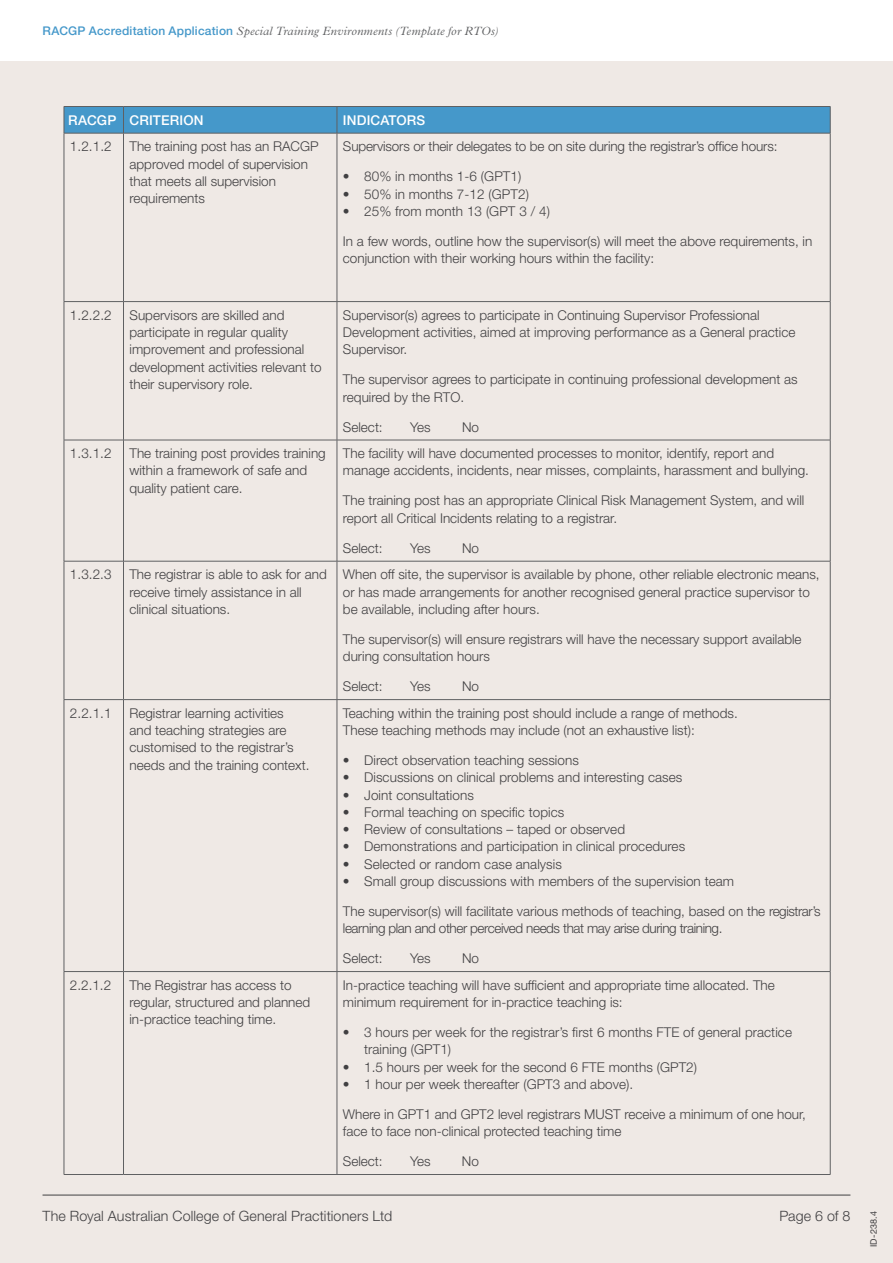
<style>
.page{position:relative;width:893px;height:1263px;background:#fff}
.page>*{position:absolute;margin:0;border:0;box-sizing:border-box;transform-origin:0 0}
.t1{font:300 14.25px "Helvetica Neue LT Std";letter-spacing:.01em;color:#414042}
.t2{font:300 13.5px/17.2px "Helvetica Neue LT Std";color:#414042}
.t3{font:300 13.5px/17.2px "Helvetica Neue LT Std";letter-spacing:-.03em;color:#414042}
.t4{font:500 13.5px "Helvetica Neue LT Std";letter-spacing:.01em;color:#fff}
.t5{font:italic 300 12px "Plantin MT Std";letter-spacing:.015em;color:#5f6062}
.t6{font:9px "Helvetica Neue LT Std";color:#414042}
.s1{font-family:"Helvetica Neue LT Std";font-weight:500;font-style:normal;color:#4598ca}
</style>
<div class="page">
<div style="left:0;top:62px;width:893px;height:1201px;background:#efe9e5"></div>
<hr style="left:43px;top:1195px;width:807px;height:1px;background:#414042">
<hr style="left:64px;top:133px;width:1px;height:168px;background:#5f6062">
<hr style="left:123px;top:133px;width:1px;height:168px;background:#5f6062">
<hr style="left:337px;top:133px;width:1px;height:168px;background:#5f6062">
<hr style="left:830px;top:133px;width:1px;height:168px;background:#5f6062">
<hr style="left:64px;top:301px;width:59px;height:1px;background:#5f6062">
<hr style="left:64px;top:302px;width:1px;height:138px;background:#5f6062">
<hr style="left:123px;top:301px;width:214px;height:1px;background:#5f6062">
<hr style="left:123px;top:302px;width:1px;height:138px;background:#5f6062">
<hr style="left:337px;top:301px;width:493px;height:1px;background:#5f6062">
<hr style="left:337px;top:302px;width:1px;height:138px;background:#5f6062">
<hr style="left:830px;top:302px;width:1px;height:138px;background:#5f6062">
<hr style="left:64px;top:440px;width:59px;height:1px;background:#5f6062">
<hr style="left:64px;top:440px;width:1px;height:121px;background:#5f6062">
<hr style="left:123px;top:440px;width:214px;height:1px;background:#5f6062">
<hr style="left:123px;top:440px;width:1px;height:121px;background:#5f6062">
<hr style="left:337px;top:440px;width:493px;height:1px;background:#5f6062">
<hr style="left:337px;top:440px;width:1px;height:121px;background:#5f6062">
<hr style="left:830px;top:440px;width:1px;height:121px;background:#5f6062">
<hr style="left:64px;top:561px;width:59px;height:1px;background:#5f6062">
<hr style="left:64px;top:561px;width:1px;height:138px;background:#5f6062">
<hr style="left:123px;top:561px;width:214px;height:1px;background:#5f6062">
<hr style="left:123px;top:561px;width:1px;height:138px;background:#5f6062">
<hr style="left:337px;top:561px;width:493px;height:1px;background:#5f6062">
<hr style="left:337px;top:561px;width:1px;height:138px;background:#5f6062">
<hr style="left:830px;top:561px;width:1px;height:138px;background:#5f6062">
<hr style="left:64px;top:699px;width:59px;height:1px;background:#5f6062">
<hr style="left:64px;top:700px;width:1px;height:271px;background:#5f6062">
<hr style="left:123px;top:699px;width:214px;height:1px;background:#5f6062">
<hr style="left:123px;top:700px;width:1px;height:271px;background:#5f6062">
<hr style="left:337px;top:699px;width:493px;height:1px;background:#5f6062">
<hr style="left:337px;top:700px;width:1px;height:271px;background:#5f6062">
<hr style="left:830px;top:700px;width:1px;height:271px;background:#5f6062">
<hr style="left:64px;top:971px;width:59px;height:1px;background:#5f6062">
<hr style="left:64px;top:972px;width:1px;height:202px;background:#5f6062">
<hr style="left:123px;top:971px;width:214px;height:1px;background:#5f6062">
<hr style="left:123px;top:972px;width:1px;height:202px;background:#5f6062">
<hr style="left:337px;top:971px;width:493px;height:1px;background:#5f6062">
<hr style="left:337px;top:972px;width:1px;height:202px;background:#5f6062">
<hr style="left:830px;top:972px;width:1px;height:202px;background:#5f6062">
<hr style="left:64px;top:1174px;width:59px;height:1px;background:#5f6062">
<hr style="left:123px;top:1174px;width:214px;height:1px;background:#5f6062">
<hr style="left:337px;top:1174px;width:493px;height:1px;background:#5f6062">
<svg style="left:64px;top:106px;width:767px;height:27px;background:#4694c4"></svg>
<hr style="left:64px;top:133px;width:59px;height:1px;background:#5f6062">
<hr style="left:123px;top:133px;width:214px;height:1px;background:#5f6062">
<hr style="left:337px;top:133px;width:493px;height:1px;background:#5f6062">
<p class="t5" style="left:43px;top:24px;width:457px"><span class="s1">RACGP Accreditation Application</span> Special Training Environments (Template for RTOs)</p>
<p class="t4" style="left:68px;top:112px;width:137px">RACGP CRITERION</p>
<p class="t4" style="left:343px;top:112px;width:84px">INDICATORS</p>
<p class="t2" style="left:70px;top:138px;width:43px">1.2.1.2</p>
<p class="t2" style="left:129px;top:138px;width:191px">The training post has an RACGP approved model of supervision that meets all supervision requirements</p>
<p class="t2" style="left:343px;top:138px;width:436px">Supervisors or their delegates to be on site during the registrar’s office hours:</p>
<p class="t2" style="left:343px;top:168px;width:180px">• 80% in months 1-6 (GPT1)</p>
<p class="t2" style="left:343px;top:185px;width:187px">• 50% in months 7-12 (GPT2)</p>
<p class="t2" style="left:343px;top:202px;width:208px">• 25% from month 13 (GPT 3 / 4)</p>
<p class="t2" style="left:343px;top:232px;width:471px">In a few words, outline how the supervisor(s) will meet the above requirements, in conjunction with their working hours within the facility:</p>
<p class="t2" style="left:70px;top:306px;width:43px">1.2.2.2</p>
<p class="t2" style="left:129px;top:306px;width:194px">Supervisors are skilled and participate in regular quality improvement and professional development activities relevant to their supervisory role.</p>
<p class="t2" style="left:343px;top:306px;width:454px">Supervisor(s) agrees to participate in Continuing Supervisor Professional<br>Development activities, aimed at improving performance as a General practice<br>Supervisor.</p>
<p class="t2" style="left:343px;top:371px;width:456px">The supervisor agrees to participate in continuing professional development as required by the RTO.</p>
<p class="t2" style="left:343px;top:418px;width:41px">Select:</p>
<p class="t2" style="left:410px;top:418px;width:22px">Yes</p>
<p class="t2" style="left:462px;top:418px;width:19px">No</p>
<p class="t2" style="left:70px;top:444px;width:43px">1.3.1.2</p>
<p class="t2" style="left:129px;top:444px;width:198px">The training post provides training within a framework of safe and quality patient care.</p>
<p class="t2" style="left:343px;top:444px;width:468px">The facility will have documented processes to monitor, identify, report and manage accidents, incidents, near misses, complaints, harassment and bullying.</p>
<p class="t2" style="left:343px;top:492px;width:463px">The training post has an appropriate Clinical Risk Management System, and will report all Critical Incidents relating to a registrar.</p>
<p class="t2" style="left:343px;top:539px;width:41px">Select:</p>
<p class="t2" style="left:410px;top:539px;width:22px">Yes</p>
<p class="t2" style="left:462px;top:539px;width:19px">No</p>
<p class="t2" style="left:70px;top:566px;width:43px">1.3.2.3</p>
<p class="t2" style="left:129px;top:566px;width:199px">The registrar is able to ask for and receive timely assistance in all clinical situations.</p>
<p class="t2" style="left:343px;top:566px;width:478px">When off site, the supervisor is available by phone, other reliable electronic means, or has made arrangements for another recognised general practice supervisor to be available, including after hours.</p>
<p class="t2" style="left:343px;top:630px;width:460px">The supervisor(s) will ensure registrars will have the necessary support available during consultation hours</p>
<p class="t2" style="left:343px;top:677px;width:41px">Select:</p>
<p class="t2" style="left:410px;top:677px;width:22px">Yes</p>
<p class="t2" style="left:462px;top:677px;width:19px">No</p>
<p class="t2" style="left:70px;top:704px;width:43px">2.2.1.1</p>
<p class="t2" style="left:129px;top:704px;width:182px">Registrar learning activities<br>and teaching strategies are customised to the registrar’s needs and the training context.</p>
<p class="t2" style="left:343px;top:704px;width:396px">Teaching within the training post should include a range of methods.<br>These teaching methods may include (not an exhaustive list):</p>
<p class="t2" style="left:343px;top:751px;width:237px">• Direct observation teaching sessions</p>
<p class="t2" style="left:343px;top:769px;width:341px">• Discussions on clinical problems and interesting cases</p>
<p class="t2" style="left:343px;top:786px;width:132px">• Joint consultations</p>
<p class="t2" style="left:343px;top:803px;width:223px">• Formal teaching on specific topics</p>
<p class="t2" style="left:343px;top:820px;width:284px">• Review of consultations – taped or observed</p>
<p class="t2" style="left:343px;top:838px;width:344px">• Demonstrations and participation in clinical procedures</p>
<p class="t2" style="left:343px;top:855px;width:220px">• Selected or random case analysis</p>
<p class="t2" style="left:343px;top:872px;width:393px">• Small group discussions with members of the supervision team</p>
<p class="t3" style="left:343px;top:902px;width:479px">The supervisor(s) will facilitate various methods of teaching, based on the registrar’s learning plan and other perceived needs that may arise during training.</p>
<p class="t2" style="left:343px;top:949px;width:41px">Select:</p>
<p class="t2" style="left:410px;top:949px;width:22px">Yes</p>
<p class="t2" style="left:462px;top:949px;width:19px">No</p>
<p class="t2" style="left:70px;top:976px;width:43px">2.2.1.2</p>
<p class="t2" style="left:129px;top:976px;width:182px">The Registrar has access to regular, structured and planned in-practice teaching time.</p>
<p class="t2" style="left:343px;top:976px;width:433px">In-practice teaching will have sufficient and appropriate time allocated. The minimum requirement for in-practice teaching is:</p>
<p class="t2" style="left:364px;top:1023px;width:429px;text-indent:-21px">• 3 hours per week for the registrar’s first 6 months FTE of general practice training (GPT1)</p>
<p class="t2" style="left:343px;top:1058px;width:356px">• 1.5 hours per week for the second 6 FTE months (GPT2)</p>
<p class="t2" style="left:343px;top:1075px;width:292px">• 1 hour per week thereafter (GPT3 and above).</p>
<p class="t2" style="left:343px;top:1105px;width:464px">Where in GPT1 and GPT2 level registrars MUST receive a minimum of one hour, face to face non-clinical protected teaching time</p>
<p class="t2" style="left:343px;top:1152px;width:41px">Select:</p>
<p class="t2" style="left:410px;top:1152px;width:22px">Yes</p>
<p class="t2" style="left:462px;top:1152px;width:19px">No</p>
<p class="t1" style="left:43px;top:1207px;width:351px">The Royal Australian College of General Practitioners Ltd</p>
<p class="t1" style="left:779px;top:1207px;width:73px">Page 6 of 8</p>
<p class="t6" style="left:868px;top:1247px;width:37px;rotate:-90deg">ID-238.4</p>
</div>
